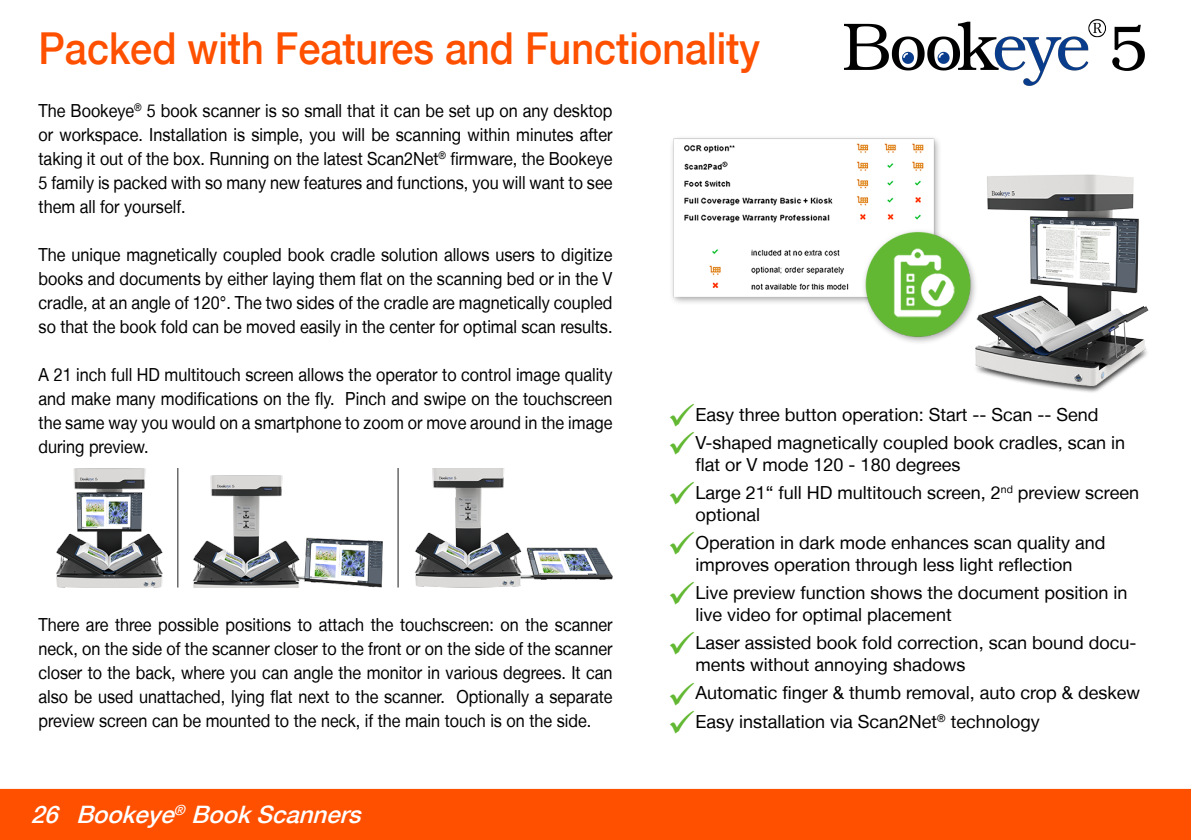
<style>
.page{position:relative;width:1191px;height:840px;background:#fff}
.page>*{position:absolute;margin:0;border:0;box-sizing:border-box;transform-origin:0 0}
.t1{font:500 44px "Helvetica Neue LT Com";color:#ff5000;scale:.9 1}
.t2{font:italic 500 24px "Helvetica Neue LT Com";color:#fff}
.t3{font:18px/24px "Helvetica Neue LT";color:#000;text-align:justify;scale:.9 1}
.t4{font:18px/22px "Helvetica Neue LT";color:#000}
.s1{color:#62b832}
</style>
<div class="page">
<img style="left:56px;top:468px;width:557px;height:119px">
<img style="left:672px;top:138px;width:477px;height:255px">
<img style="left:844px;top:20px;width:300px;height:66px">
<div style="left:2px;top:790px;width:1187px;height:47px;background:#ff5000"></div>
<div style="left:0;top:788px;width:1191px;height:51px;border:4px solid #ff5000"></div>
<h1 class="t1" style="left:39px;top:22px;width:803px">Packed with Features and Functionality</h1>
<p class="t3" style="left:39px;top:98px;width:639px">The Bookeye<sup>®</sup> 5 book scanner is so small that it can be set up on any desktop or workspace. Installation is simple, you will be scanning within minutes after taking it out of the box. Running on the latest Scan2Net<sup>®</sup> firmware, the Bookeye 5 family is packed with so many new features and functions, you will want to see them all for yourself.</p>
<p class="t3" style="left:39px;top:242px;width:639px">The unique magnetically coupled book cradle solution allows users to digitize books and documents by either laying them flat on the scanning bed or in the V cradle, at an angle of 120°. The two sides of the cradle are magnetically coupled so that the book fold can be moved easily in the center for optimal scan results.</p>
<p class="t3" style="left:39px;top:362px;width:639px">A 21 inch full HD multitouch screen allows the operator to control image quality and make many modifications on the fly. Pinch and swipe on the touchscreen the same way you would on a smartphone to zoom or move around in the image during preview.</p>
<p class="t3" style="left:39px;top:611px;width:639px">There are three possible positions to attach the touchscreen: on the scanner neck, on the side of the scanner closer to the front or on the side of the scanner closer to the back, where you can angle the monitor in various degrees. It can also be used unattached, lying flat next to the scanner. Optionally a separate preview screen can be mounted to the neck, if the main touch is on the side.</p>
<h2 class="t2" style="left:31px;top:799px;width:339px">26 Bookeye<sup>®</sup> BookScanners</h2>
<p class="t4" style="left:667px;top:403px;width:432px"><span class="s1">✓</span>Easy three button operation: Start -- Scan -- Send</p>
<p class="t4" style="left:695px;top:431px;width:431px;text-indent:-28px"><span class="s1">✓</span>V-shaped magnetically coupled book cradles, scan in flat or V mode 120 - 180 degrees</p>
<p class="t4" style="left:695px;top:481px;width:445px;text-indent:-28px"><span class="s1">✓</span>Large 21“ full HD multitouch screen, 2<sup>nd</sup> preview screen optional</p>
<p class="t4" style="left:667px;top:531px;width:439px;text-align:center"><span class="s1">✓</span>Operation in dark mode enhances scan quality and improves operation through less light reflection</p>
<p class="t4" style="left:695px;top:581px;width:433px;text-indent:-28px"><span class="s1">✓</span>Live preview function shows the document position in live video for optimal placement</p>
<p class="t4" style="left:695px;top:631px;width:442px;text-indent:-28px"><span class="s1">✓</span>Laser assisted book fold correction, scan bound docu&shy;ments without annoying shadows</p>
<p class="t4" style="left:667px;top:681px;width:474px"><span class="s1">✓</span>Automatic finger &amp; thumb removal, auto crop &amp; deskew</p>
<p class="t4" style="left:667px;top:709px;width:373px"><span class="s1">✓</span>Easy installation via Scan2Net<sup>®</sup> technology</p>
</div>
